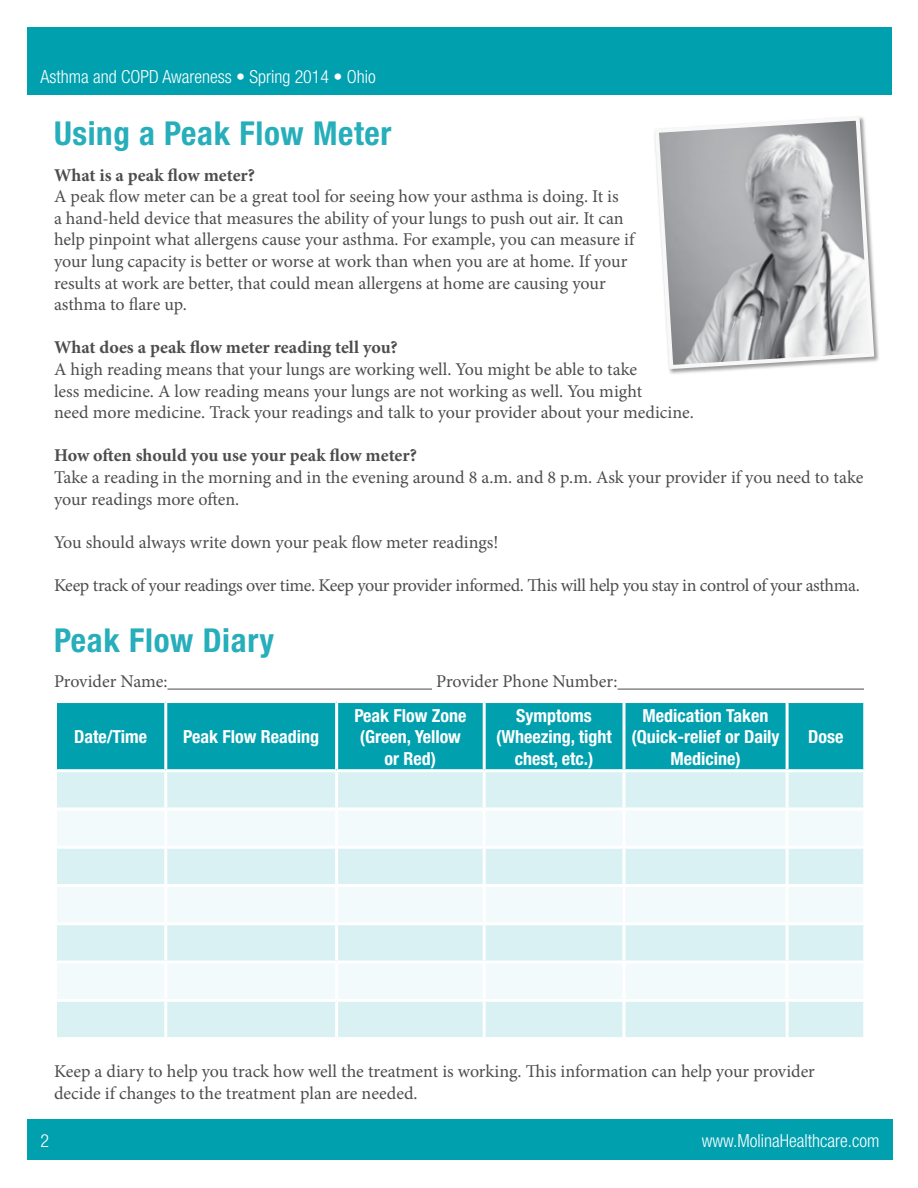
<style>
.page{position:relative;width:918px;height:1188px;background:#fff}
.page>*{position:absolute;margin:0;border:0;box-sizing:border-box;transform-origin:0 0}
.t1{font:700 condensed 33px "Helvetica Neue";letter-spacing:.02em;color:#26aebb}
.t2{font:18px/21.6px "Minion Pro";letter-spacing:-.005em;color:#4d4d4f}
.t3{font:700 condensed 18px/21.6px "Helvetica Neue";color:#fff;text-align:center}
.t4{font:18px "Minion Pro";letter-spacing:-.025em;color:#4d4d4f}
.t5{font:700 18px "Minion Pro";color:#4d4d4f}
.t6{font:300 condensed 18px "Helvetica Neue";color:#fff}
</style>
<div class="page">
<div style="left:27px;top:27px;width:864px;height:67px;background:#00a0af"></div>
<div style="left:27px;top:1119px;width:866px;height:40px;background:#00a0af"></div>
<div style="left:654px;top:115px;width:226px;height:260px;background:#000;opacity:.4"></div>
<svg style="left:654px;top:115px;width:222px;height:256px"></svg>
<hr style="left:168px;top:689px;width:264px;height:1px;background:#4d4d4f">
<hr style="left:618px;top:689px;width:246px;height:1px;background:#4d4d4f">
<div style="left:57px;top:703px;width:806px;height:66px;background:#00a0af"></div>
<div style="left:57px;top:772px;width:806px;height:265px;background:#d9f1f3"></div>
<svg style="left:57px;top:810px;width:806px;height:189px;fill:#f2fafb"></svg>
<hr style="left:164px;top:703px;width:3px;height:66px;background:#fff">
<hr style="left:335px;top:703px;width:3px;height:66px;background:#fff">
<hr style="left:483px;top:703px;width:3px;height:66px;background:#fff">
<hr style="left:622px;top:703px;width:3px;height:66px;background:#fff">
<hr style="left:786px;top:703px;width:3px;height:66px;background:#fff">
<hr style="left:164px;top:772px;width:3px;height:35px;background:#fff">
<hr style="left:335px;top:772px;width:3px;height:35px;background:#fff">
<hr style="left:483px;top:772px;width:3px;height:35px;background:#fff">
<hr style="left:622px;top:772px;width:3px;height:35px;background:#fff">
<hr style="left:786px;top:772px;width:3px;height:35px;background:#fff">
<hr style="left:54px;top:807px;width:112px;height:3px;background:#fff">
<hr style="left:166px;top:807px;width:171px;height:3px;background:#fff">
<hr style="left:164px;top:810px;width:3px;height:36px;background:#fff">
<hr style="left:337px;top:807px;width:147px;height:3px;background:#fff">
<hr style="left:335px;top:810px;width:3px;height:36px;background:#fff">
<hr style="left:484px;top:807px;width:140px;height:3px;background:#fff">
<hr style="left:483px;top:810px;width:3px;height:36px;background:#fff">
<hr style="left:624px;top:807px;width:163px;height:3px;background:#fff">
<hr style="left:622px;top:810px;width:3px;height:36px;background:#fff">
<hr style="left:787px;top:807px;width:79px;height:3px;background:#fff">
<hr style="left:786px;top:810px;width:3px;height:36px;background:#fff">
<hr style="left:54px;top:846px;width:112px;height:3px;background:#fff">
<hr style="left:166px;top:846px;width:171px;height:3px;background:#fff">
<hr style="left:164px;top:849px;width:3px;height:35px;background:#fff">
<hr style="left:337px;top:846px;width:147px;height:3px;background:#fff">
<hr style="left:335px;top:849px;width:3px;height:35px;background:#fff">
<hr style="left:484px;top:846px;width:140px;height:3px;background:#fff">
<hr style="left:483px;top:849px;width:3px;height:35px;background:#fff">
<hr style="left:624px;top:846px;width:163px;height:3px;background:#fff">
<hr style="left:622px;top:849px;width:3px;height:35px;background:#fff">
<hr style="left:787px;top:846px;width:79px;height:3px;background:#fff">
<hr style="left:786px;top:849px;width:3px;height:35px;background:#fff">
<hr style="left:54px;top:884px;width:112px;height:3px;background:#fff">
<hr style="left:166px;top:884px;width:171px;height:3px;background:#fff">
<hr style="left:164px;top:887px;width:3px;height:35px;background:#fff">
<hr style="left:337px;top:884px;width:147px;height:3px;background:#fff">
<hr style="left:335px;top:887px;width:3px;height:35px;background:#fff">
<hr style="left:484px;top:884px;width:140px;height:3px;background:#fff">
<hr style="left:483px;top:887px;width:3px;height:35px;background:#fff">
<hr style="left:624px;top:884px;width:163px;height:3px;background:#fff">
<hr style="left:622px;top:887px;width:3px;height:35px;background:#fff">
<hr style="left:787px;top:884px;width:79px;height:3px;background:#fff">
<hr style="left:786px;top:887px;width:3px;height:35px;background:#fff">
<hr style="left:54px;top:922px;width:112px;height:3px;background:#fff">
<hr style="left:166px;top:922px;width:171px;height:3px;background:#fff">
<hr style="left:164px;top:925px;width:3px;height:36px;background:#fff">
<hr style="left:337px;top:922px;width:147px;height:3px;background:#fff">
<hr style="left:335px;top:925px;width:3px;height:36px;background:#fff">
<hr style="left:484px;top:922px;width:140px;height:3px;background:#fff">
<hr style="left:483px;top:925px;width:3px;height:36px;background:#fff">
<hr style="left:624px;top:922px;width:163px;height:3px;background:#fff">
<hr style="left:622px;top:925px;width:3px;height:36px;background:#fff">
<hr style="left:787px;top:922px;width:79px;height:3px;background:#fff">
<hr style="left:786px;top:925px;width:3px;height:36px;background:#fff">
<hr style="left:54px;top:961px;width:112px;height:3px;background:#fff">
<hr style="left:166px;top:961px;width:171px;height:3px;background:#fff">
<hr style="left:164px;top:964px;width:3px;height:35px;background:#fff">
<hr style="left:337px;top:961px;width:147px;height:3px;background:#fff">
<hr style="left:335px;top:964px;width:3px;height:35px;background:#fff">
<hr style="left:484px;top:961px;width:140px;height:3px;background:#fff">
<hr style="left:483px;top:964px;width:3px;height:35px;background:#fff">
<hr style="left:624px;top:961px;width:163px;height:3px;background:#fff">
<hr style="left:622px;top:964px;width:3px;height:35px;background:#fff">
<hr style="left:787px;top:961px;width:79px;height:3px;background:#fff">
<hr style="left:786px;top:964px;width:3px;height:35px;background:#fff">
<hr style="left:54px;top:999px;width:112px;height:3px;background:#fff">
<hr style="left:166px;top:999px;width:171px;height:3px;background:#fff">
<hr style="left:164px;top:1002px;width:3px;height:35px;background:#fff">
<hr style="left:337px;top:999px;width:147px;height:3px;background:#fff">
<hr style="left:335px;top:1002px;width:3px;height:35px;background:#fff">
<hr style="left:484px;top:999px;width:140px;height:3px;background:#fff">
<hr style="left:483px;top:1002px;width:3px;height:35px;background:#fff">
<hr style="left:624px;top:999px;width:163px;height:3px;background:#fff">
<hr style="left:622px;top:1002px;width:3px;height:35px;background:#fff">
<hr style="left:787px;top:999px;width:79px;height:3px;background:#fff">
<hr style="left:786px;top:1002px;width:3px;height:35px;background:#fff">
<p class="t6" style="left:40px;top:67px;width:337px">Asthma and COPD Awareness • Spring 2014 • Ohio</p>
<h1 class="t1" style="left:54px;top:114px;width:339px">Using a Peak Flow Meter</h1>
<p class="t5" style="left:54px;top:162px;width:202px">What is a peak flow meter?</p>
<p class="t2" style="left:54px;top:186px;width:582px">A peak flow meter can be a great tool for seeing how your asthma is doing. It is<br>a hand-held device that measures the ability of your lungs to push out air. It can help pinpoint what allergens cause your asthma. For example, you can measure if your lung capacity is better or worse at work than when you are at home. If your results at work are better, that could mean allergens at home are causing your asthma to flare up.</p>
<p class="t5" style="left:54px;top:335px;width:345px">What does a peak flow meter reading tell you?</p>
<p class="t2" style="left:54px;top:359px;width:641px">A high reading means that your lungs are working well. You might be able to take<br>less medicine. A low reading means your lungs are not working as well. You might<br>need more medicine. Track your readings and talk to your provider about your medicine.</p>
<p class="t5" style="left:54px;top:443px;width:364px">How often should you use your peak flow meter?</p>
<p class="t2" style="left:54px;top:467px;width:811px">Take a reading in the morning and in the evening around 8 a.m. and 8 p.m. Ask your provider if you need to take your readings more often.</p>
<p class="t2" style="left:54px;top:531px;width:446px">You should always write down your peak flow meter readings!</p>
<p class="t4" style="left:54px;top:573px;width:807px">Keep track of your readings over time. Keep your provider informed. This will help you stay in control of your asthma.</p>
<h1 class="t1" style="left:54px;top:620px;width:222px">Peak Flow Diary</h1>
<p class="t2" style="left:54px;top:671px;width:115px">Provider Name:</p>
<p class="t2" style="left:436px;top:671px;width:183px">Provider Phone Number:</p>
<p class="t3" style="left:74px;top:726px;width:75px">Date/Time</p>
<p class="t3" style="left:183px;top:726px;width:137px">Peak Flow Reading</p>
<p class="t3" style="left:354px;top:704px;width:114px">Peak Flow Zone (Green, Yellow or Red)</p>
<p class="t3" style="left:496px;top:704px;width:117px">Symptoms (Wheezing, tight chest, etc.)</p>
<p class="t3" style="left:631px;top:704px;width:150px">Medication Taken (Quick-relief or Daily<br>Medicine)</p>
<p class="t3" style="left:808px;top:726px;width:37px">Dose</p>
<p class="t2" style="left:54px;top:1061px;width:762px">Keep a diary to help you track how well the treatment is working. This information can help your provider decide if changes to the treatment plan are needed.</p>
<p class="t6" style="left:40px;top:1130px;width:10px">2</p>
<p class="t6" style="left:702px;top:1130px;width:179px">www.MolinaHealthcare.com</p>
</div>
